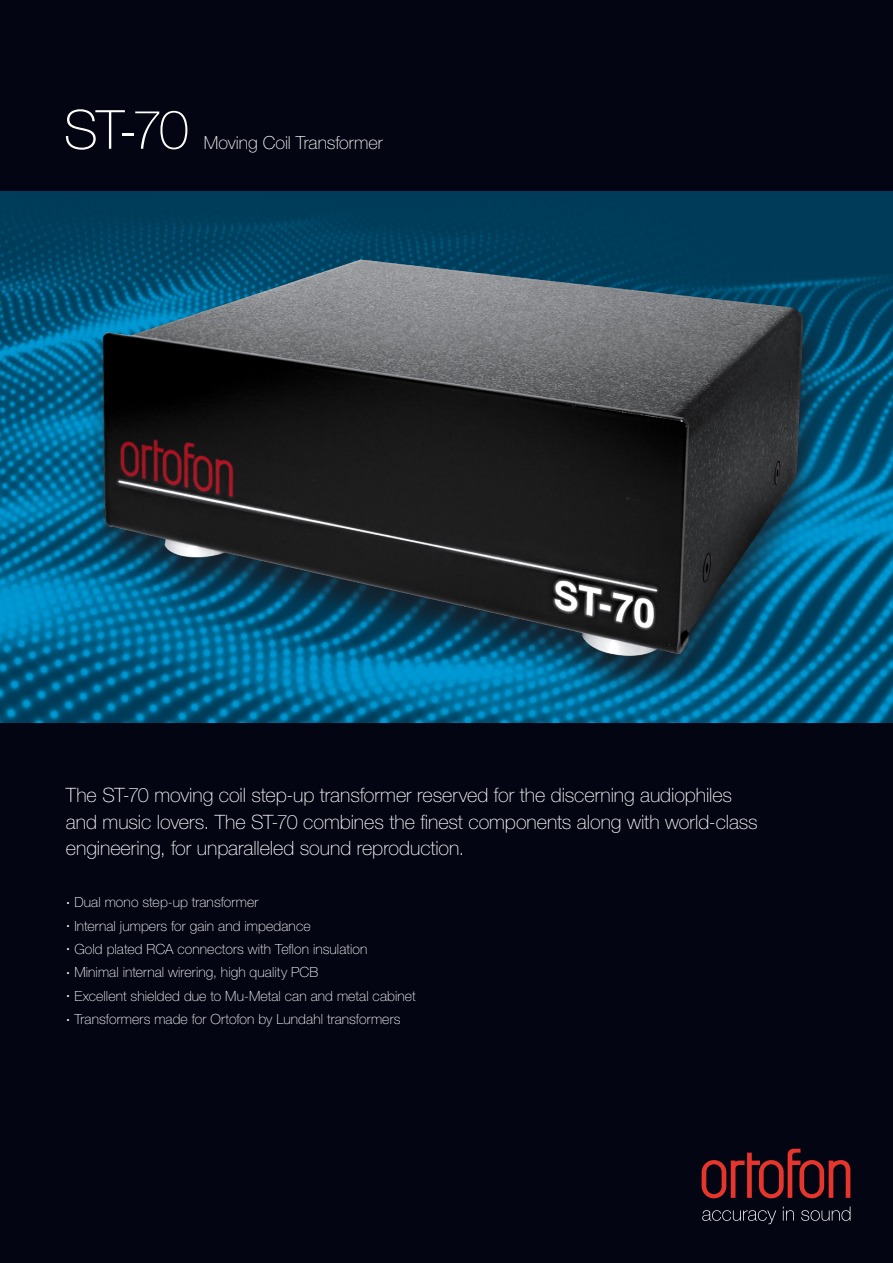
<style>
.page{position:relative;width:893px;height:1263px;background:#040513}
.page>*{position:absolute;margin:0;border:0;box-sizing:border-box;transform-origin:0 0}
.t1{font:100 54px "Helvetica Neue";color:#fff}
.t2{font:100 19.8px/26.4px "Helvetica Neue";letter-spacing:-.005em;color:#fff}
.t3{font:100 18px "Helvetica Neue";letter-spacing:-.005em;color:#fff}
.t4{font:100 14.1px/23.4px "Helvetica Neue";letter-spacing:.01em;color:#fff}
.s1{font-family:"Myriad Pro";font-weight:300;font-size:23.4px}
</style>
<div class="page">
<img style="left:0;top:191px;width:893px;height:532px">
<div style="left:83px;top:258px;width:746px;height:441px;background:#1a171c;opacity:.75"></div>
<img style="left:79px;top:235px;width:748px;height:456px">
<svg style="left:702px;top:1149px;width:148px;height:49px"></svg>
<svg style="left:702px;top:1210px;width:74px;height:14px"></svg>
<svg style="left:783px;top:1206px;width:11px;height:14px"></svg>
<svg style="left:801px;top:1206px;width:49px;height:15px"></svg>
<h1 class="t1" style="left:64px;top:99px;width:127px">ST-70</h1>
<p class="t3" style="left:204px;top:132px;width:180px">Moving Coil Transformer</p>
<h2 class="t2" style="left:66px;top:782px;width:693px">The ST-70 moving coil step-up transformer reserved for the discerning audiophiles and music lovers. The ST-70 combines the finest components along with world-class engineering, for unparalleled sound reproduction.</h2>
<p class="t4" style="left:66px;top:890px;width:351px"><span class="s1">·</span> Dual mono step-up transformer<br><span class="s1">·</span> Internal jumpers for gain and impedance<br><span class="s1">·</span> Gold plated RCA connectors with Teflon insulation<br><span class="s1">·</span> Minimal internal wirering, high quality PCB<br><span class="s1">·</span> Excellent shielded due to Mu-Metal can and metal cabinet <span class="s1">·</span> Transformers made for Ortofon by Lundahl transformers</p>
</div>
